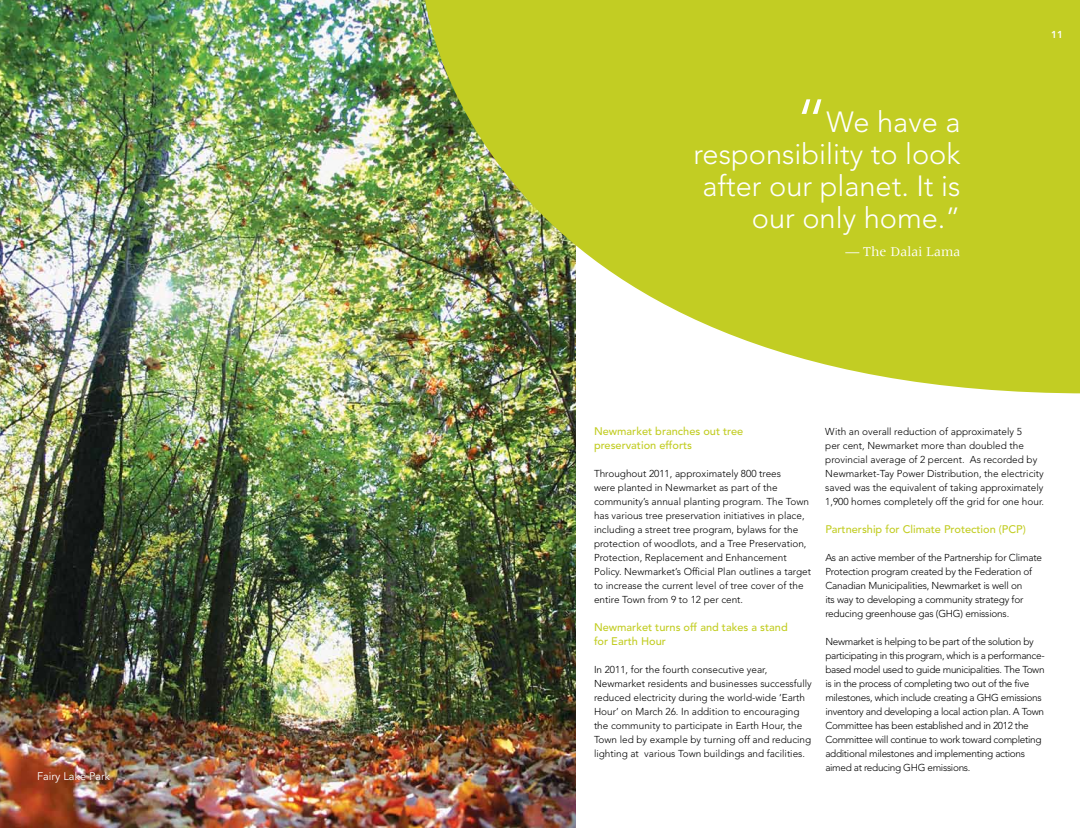
<style>
.page{position:relative;width:1080px;height:828px;background:#fff}
.page>*{position:absolute;margin:0;border:0;box-sizing:border-box;transform-origin:0 0}
.t1{font:300 64px "Avenir";color:#fff}
.t2{font:300 29px/32px "Avenir";color:#fff;text-align:right}
.t3{font:14px "Meridien";color:#fff}
.t4{font:500 11px/14px "Avenir";color:#c2cd23}
.t5{font:11px "Avenir";color:#fff}
.t6{font:300 10px/14px "Avenir";color:#000}
.t7{font:300 10px/14px "Avenir";letter-spacing:-.03em;color:#000}
.t8{font:300 10px/14px "Avenir";letter-spacing:-.02em;color:#000}
.t9{font:800 10px "Avenir";color:#fff}
</style>
<div class="page">
<img style="left:0;top:0;width:576px;height:828px">
<img style="left:424px;top:0;width:656px;height:393px">
<p class="t5" style="left:37px;top:770px;width:75px">Fairy Lake Park</p>
<h1 class="t1" style="left:795px;top:85px;width:35px">“</h1>
<h2 class="t2" style="left:693px;top:106px;width:269px">We have a responsibility to look after our planet. It is our only home.”</h2>
<h3 class="t3" style="left:845px;top:244px;width:117px">— The Dalai Lama</h3>
<p class="t9" style="left:1051px;top:29px;width:13px">11</p>
<p class="t4" style="left:594px;top:424px;width:151px">Newmarket branches out tree preservation efforts</p>
<p class="t6" style="left:594px;top:467px;width:219px">Throughout 2011, approximately 800 trees<br>were planted in Newmarket as part of the community’s annual planting program. The Town has various tree preservation initiatives in place, including a street tree program, bylaws for the protection of woodlots, and a Tree Preservation, Protection, Replacement and Enhancement Policy. Newmarket’s Official Plan outlines a target to increase the current level of tree cover of the entire Town from 9 to 12 per cent.</p>
<p class="t4" style="left:594px;top:620px;width:195px">Newmarket turns off and takes a stand for Earth Hour</p>
<p class="t6" style="left:594px;top:663px;width:219px">In 2011, for the fourth consecutive year, Newmarket residents and businesses successfully reduced electricity during the world-wide ‘Earth Hour’ on March 26. In addition to encouraging the community to participate in Earth Hour, the Town led by example by turning off and reducing lighting at various Town buildings and facilities.</p>
<p class="t6" style="left:825px;top:425px;width:220px">With an overall reduction of approximately 5<br>per cent, Newmarket more than doubled the provincial average of 2 percent. As recorded by Newmarket-Tay Power Distribution, the electricity saved was the equivalent of taking approximately 1,900 homes completely off the grid for one hour.</p>
<p class="t4" style="left:825px;top:522px;width:202px">Partnership for Climate Protection (PCP)</p>
<p class="t8" style="left:825px;top:551px;width:218px">As an active member of the Partnership for Climate Protection program created by the Federation of Canadian Municipalities, Newmarket is well on<br>its way to developing a community strategy for reducing greenhouse gas (GHG) emissions.</p>
<p class="t7" style="left:825px;top:635px;width:221px">Newmarket is helping to be part of the solution by participating in this program, which is a performance&shy;based model used to guide municipalities. The Town is in the process of completing two out of the five milestones, which include creating a GHG emissions inventory and developing a local action plan. A Town Committee has been established and in 2012 the Committee will continue to work toward completing additional milestones and implementing actions aimed at reducing GHG emissions.</p>
</div>
